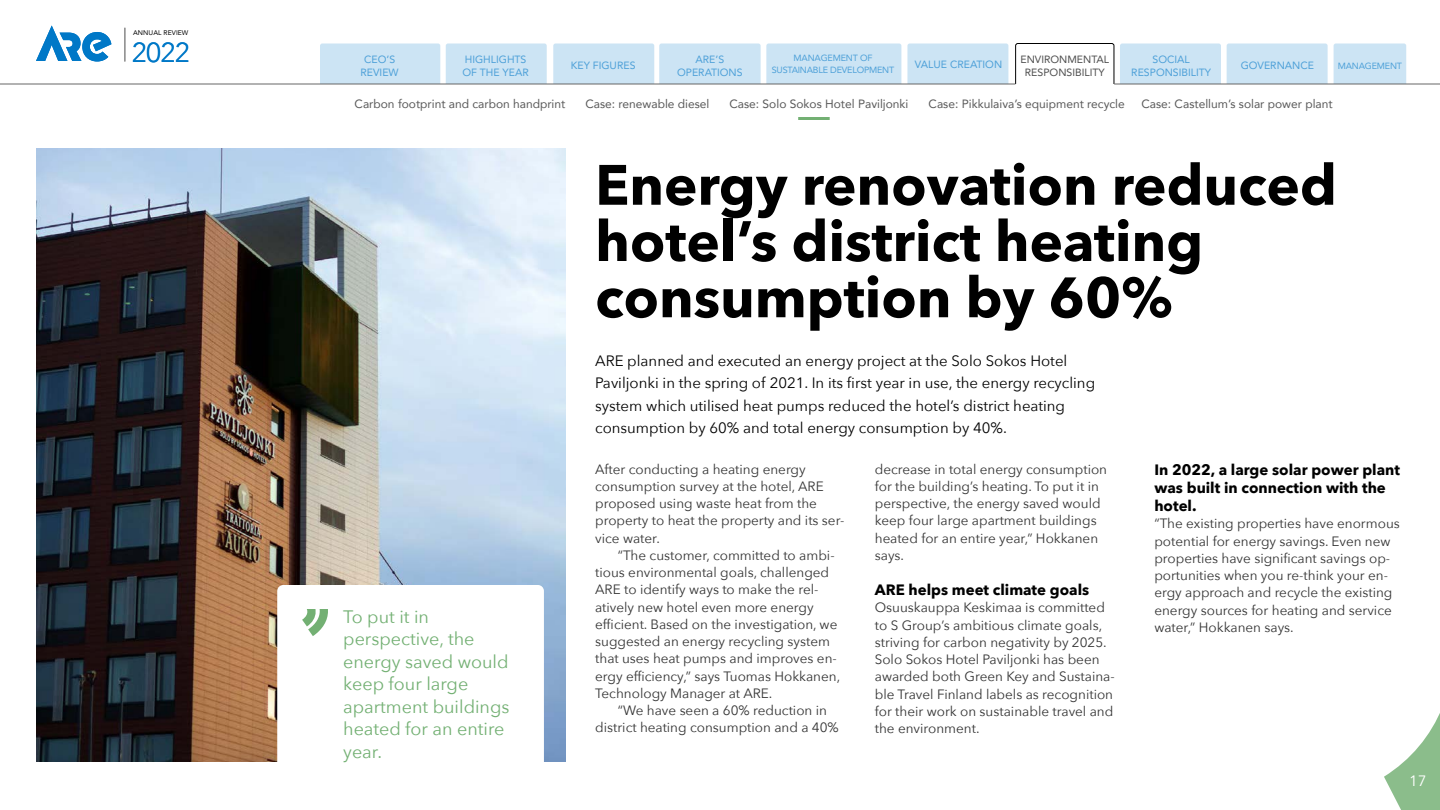
<style>
.page{position:relative;width:1440px;height:810px;background:#fff}
.page>*{position:absolute;margin:0;border:0;box-sizing:border-box;transform-origin:0 0}
.t1{font:700 56.25px/56.2px "Avenir Next";color:#000}
.t2{font:300 27.45px "Avenir";color:#0078c7}
.t3{font:18px/22.5px "Avenir Next";color:#73b073}
.t4{font:15px/22.5px "Avenir Next";color:#000}
.t5{font:700 15px/18px "Avenir Next";color:#000}
.t6{font:15px "Avenir Next";color:#fff}
.t7{font:13.5px/17.2px "Avenir Next";color:#333}
.t8{font:12px "Avenir";color:#595959}
.t9{font:10.5px/13.5px "Avenir";color:#4da0d8;text-align:center}
.t10{font:10.5px/13.5px "Avenir";color:#4d4d4d;text-align:center}
.t11{font:9px/12px "Avenir";letter-spacing:-.02em;color:#4da0d8;text-align:center}
.t12{font:6.75px "Avenir";letter-spacing:.01em;color:#000}
</style>
<div class="page">
<svg style="left:51px;top:25px;width:1356px;height:58px"></svg>
<div style="left:766px;top:44px;width:135px;height:53px;background:#cce4f4;border-radius:2px"></div>
<div style="left:907px;top:44px;width:101px;height:53px;background:#cce4f4;border-radius:2px"></div>
<div style="left:1334px;top:44px;width:72px;height:53px;background:#cce4f4;border-radius:2px"></div>
<div style="left:320px;top:44px;width:120px;height:53px;background:#cce4f4;border-radius:2px"></div>
<div style="left:446px;top:44px;width:101px;height:53px;background:#cce4f4;border-radius:2px"></div>
<div style="left:553px;top:44px;width:101px;height:53px;background:#cce4f4;border-radius:2px"></div>
<div style="left:659px;top:44px;width:102px;height:53px;background:#cce4f4;border-radius:2px"></div>
<div style="left:1120px;top:44px;width:101px;height:53px;background:#cce4f4;border-radius:2px"></div>
<div style="left:1227px;top:44px;width:101px;height:53px;background:#cce4f4;border-radius:2px"></div>
<svg style="left:36px;top:26px;width:75px;height:36px"></svg>
<hr style="left:125px;top:28px;width:1px;height:34px;background:#858585">
<div style="left:1016px;top:44px;width:98px;height:53px;background:#fff;border-radius:2px"></div>
<div style="left:1015px;top:43px;width:99px;height:54px;border:1px solid #000;border-radius:2px"></div>
<div style="left:0;top:84px;width:1440px;height:726px;background:#fff"></div>
<hr style="left:0;top:84px;width:1015px;height:1px;background:#666">
<hr style="left:1114px;top:84px;width:326px;height:1px;background:#666">
<hr style="left:798px;top:117px;width:32px;height:3px;background:#73b073">
<img style="left:36px;top:148px;width:529px;height:614px">
<svg style="left:1384px;top:713px;width:56px;height:97px"></svg>
<div style="left:277px;top:585px;width:267px;height:187px;background:#fff;border-radius:6px"></div>
<svg style="left:302px;top:609px;width:26px;height:27px"></svg>
<p class="t12" style="left:133px;top:27px;width:57px">ANNUAL REVIEW</p>
<h2 class="t2" style="left:132px;top:36px;width:59px">2022</h2>
<p class="t9" style="left:361px;top:52px;width:40px">CEO’S<br>REVIEW</p>
<p class="t11" style="left:772px;top:52px;width:124px">MANAGEMENT OF<br>SUSTAINABLE DEVELOPMENT</p>
<p class="t11" style="left:1338px;top:59px;width:66px">MANAGEMENT</p>
<p class="t9" style="left:462px;top:52px;width:68px;text-align:left">HIGHLIGHTS<br>OF THE YEAR</p>
<p class="t9" style="left:571px;top:58px;width:66px">KEY FIGURES</p>
<p class="t9" style="left:915px;top:57px;width:89px">VALUE CREATION</p>
<p class="t10" style="left:1021px;top:52px;width:90px">ENVIRONMENTAL<br>RESPONSIBILITY</p>
<p class="t9" style="left:1131px;top:52px;width:81px">SOCIAL<br>RESPONSIBILITY</p>
<p class="t9" style="left:1241px;top:59px;width:75px">GOVERNANCE</p>
<p class="t9" style="left:677px;top:52px;width:67px">ARE’S<br>OPERATIONS</p>
<p class="t8" style="left:355px;top:94px;width:212px">Carbon footprint and carbon handprint</p>
<p class="t8" style="left:585px;top:94px;width:126px">Case: renewable diesel</p>
<p class="t8" style="left:730px;top:94px;width:181px">Case: Solo Sokos Hotel Paviljonki</p>
<p class="t8" style="left:929px;top:94px;width:198px">Case: Pikkulaiva’s equipment recycle</p>
<p class="t8" style="left:1142px;top:94px;width:193px">Case: Castellum’s solar power plant</p>
<h3 class="t3" style="left:343px;top:604px;width:168px">To put it in perspective, the energy saved would keep four large apartment buildings heated for an entire year.</h3>
<h1 class="t1" style="left:595px;top:156px;width:743px">Energy renovation reduced hotel’s district heating consumption by 60%</h1>
<p class="t4" style="left:595px;top:349px;width:501px">ARE planned and executed an energy project at the Solo Sokos Hotel Paviljonki in the spring of 2021. In its first year in use, the energy recycling system which utilised heat pumps reduced the hotel’s district heating consumption by 60% and total energy consumption by 40%.</p>
<p class="t7" style="left:875px;top:460px;width:234px">decrease in total energy consumption for the building’s heating. To put it in perspective, the energy saved would keep four large apartment buildings heated for an entire year,” Hokkanen says.</p>
<p class="t5" style="left:875px;top:581px;width:216px">ARE helps meet climate goals</p>
<p class="t7" style="left:875px;top:599px;width:242px">Osuuskauppa Keskimaa is committed to S Group’s ambitious climate goals, striving for carbon negativity by 2025.<br>Solo Sokos Hotel Paviljonki has been awarded both Green Key and Sustaina&shy;ble Travel Finland labels as recognition for their work on sustainable travel and the environment.</p>
<p class="t7" style="left:595px;top:460px;width:251px">After conducting a heating energy consumption survey at the hotel, ARE proposed using waste heat from the property to heat the property and its ser&shy;vice water.</p>
<p class="t7" style="left:595px;top:546px;width:246px;text-indent:23px">“The customer, committed to ambi&shy;tious environmental goals, challenged ARE to identify ways to make the rel&shy;atively new hotel even more energy efficient. Based on the investigation, we suggested an energy recycling system that uses heat pumps and improves en&shy;ergy efficiency,” says Tuomas Hokkanen, Technology Manager at ARE.</p>
<p class="t7" style="left:595px;top:701px;width:245px;text-indent:23px">“We have seen a 60% reduction in district heating consumption and a 40%</p>
<p class="t5" style="left:1154px;top:461px;width:247px">In 2022, a large solar power plant was built in connection with the hotel.</p>
<p class="t7" style="left:1154px;top:515px;width:247px">“The existing properties have enormous potential for energy savings. Even new properties have significant savings op&shy;portunities when you re-think your en&shy;ergy approach and recycle the existing energy sources for heating and service water,” Hokkanen says.</p>
<p class="t6" style="left:1409px;top:768px;width:19px">17</p>
</div>
